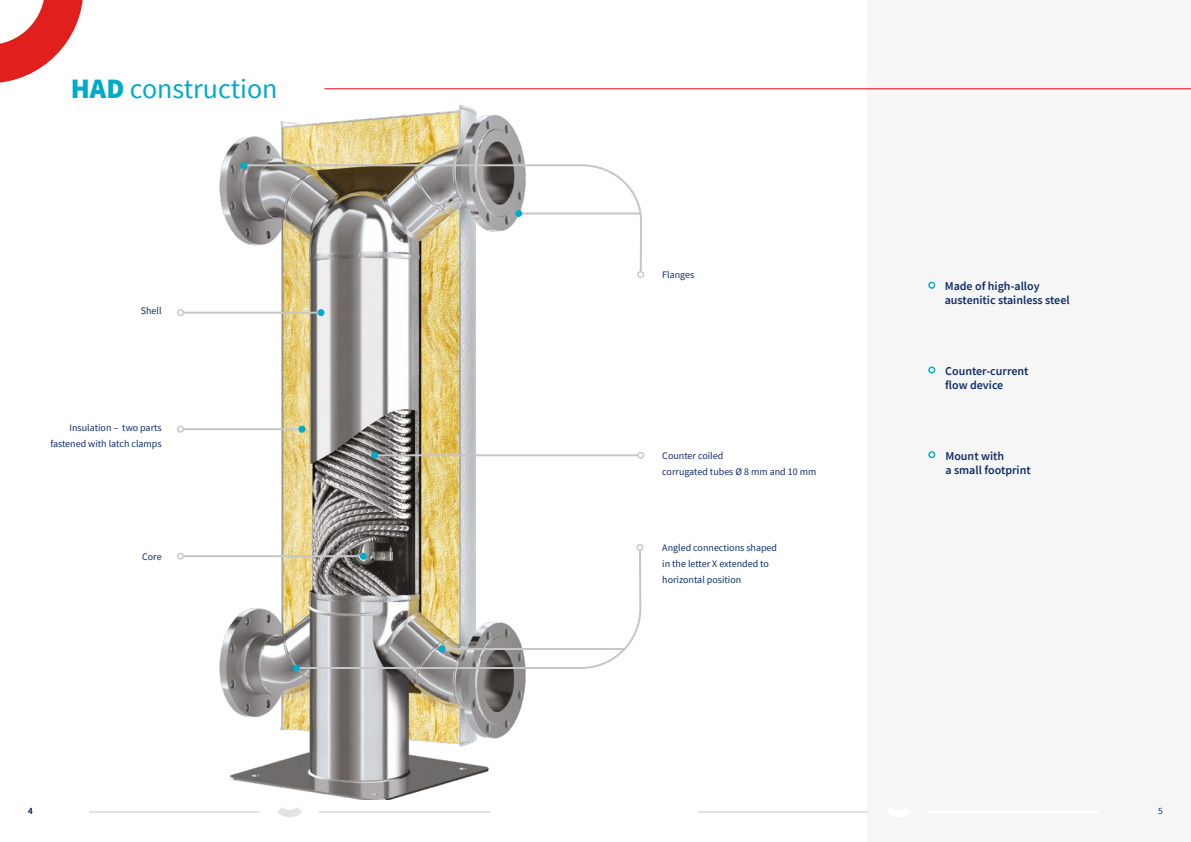
<style>
.page{position:relative;width:1191px;height:842px;background:#fff}
.page>*{position:absolute;margin:0;border:0;box-sizing:border-box;transform-origin:0 0}
.t1{font:28px "Source Sans Pro";color:#00aaca}
.t2{font:600 12px/14px "Source Sans Pro";color:#102d69}
.t3{font:10px/16px "Source Sans Pro";color:#102d69}
.t4{font:9.5px "Source Sans Pro";color:#102d69}
.s1{font-weight:900}
</style>
<div class="page">
<img style="left:177px;top:89px;width:380px;height:710px">
<div style="left:867px;top:0;width:324px;height:842px;background:#f6f6f6"></div>
<hr style="left:698px;top:811px;width:169px;height:2px;background:#e3e3e3">
<hr style="left:928px;top:811px;width:170px;height:2px;background:#fff">
<hr style="left:324px;top:88px;width:867px;height:1px;background:#e30613">
<svg style="left:0;top:0;width:83px;height:83px"></svg>
<svg style="left:278px;top:807px;width:24px;height:10px"></svg>
<hr style="left:90px;top:811px;width:170px;height:2px;background:#e3e3e3">
<hr style="left:320px;top:811px;width:170px;height:2px;background:#e3e3e3">
<hr style="left:183px;top:312px;width:138px;height:2px;background:#c6c6c6">
<div style="left:177px;top:309px;width:7px;height:7px;border:1px solid #c6c6c6;border-radius:50%"></div>
<hr style="left:183px;top:428px;width:119px;height:2px;background:#c6c6c6">
<div style="left:177px;top:426px;width:7px;height:7px;border:1px solid #c6c6c6;border-radius:50%"></div>
<hr style="left:374px;top:454px;width:264px;height:2px;background:#c6c6c6">
<div style="left:637px;top:452px;width:7px;height:7px;border:1px solid #c6c6c6;border-radius:50%"></div>
<hr style="left:183px;top:555px;width:180px;height:2px;background:#c6c6c6">
<div style="left:177px;top:553px;width:7px;height:7px;border:1px solid #c6c6c6;border-radius:50%"></div>
<svg style="left:294px;top:548px;width:348px;height:122px"></svg>
<div style="left:636px;top:544px;width:7px;height:7px;border:1px solid #c6c6c6;border-radius:50%"></div>
<svg style="left:242px;top:163px;width:401px;height:111px"></svg>
<div style="left:637px;top:271px;width:7px;height:7px;border:1px solid #c6c6c6;border-radius:50%"></div>
<hr style="left:442px;top:648px;width:183px;height:2px;background:#c6c6c6">
<hr style="left:520px;top:212px;width:120px;height:2px;background:#c6c6c6">
<div style="left:928px;top:366px;width:7px;height:7px;border:1px solid #00aaca;border-radius:50%"></div>
<div style="left:928px;top:282px;width:7px;height:7px;border:1px solid #00aaca;border-radius:50%"></div>
<div style="left:928px;top:451px;width:7px;height:7px;border:1px solid #00aaca;border-radius:50%"></div>
<div style="left:317px;top:309px;width:7px;height:7px;background:#00aaca;border-radius:50%"></div>
<div style="left:298px;top:426px;width:7px;height:7px;background:#00aaca;border-radius:50%"></div>
<div style="left:371px;top:452px;width:7px;height:7px;background:#00aaca;border-radius:50%"></div>
<div style="left:360px;top:553px;width:7px;height:7px;background:#00aaca;border-radius:50%"></div>
<div style="left:438px;top:646px;width:7px;height:6px;background:#00aaca;border-radius:50%"></div>
<div style="left:293px;top:664px;width:7px;height:7px;background:#00aaca;border-radius:50%"></div>
<div style="left:240px;top:162px;width:7px;height:7px;background:#00aaca;border-radius:50%"></div>
<div style="left:515px;top:210px;width:7px;height:7px;background:#00aaca;border-radius:50%"></div>
<h1 class="t1" style="left:71px;top:71px;width:208px"><span class="s1">HAD</span> construction</h1>
<p class="t3" style="left:141px;top:303px;width:22px">Shell</p>
<p class="t3" style="left:50px;top:419px;width:113px;text-align:right">Insulation – two parts fastened with latch clamps</p>
<p class="t3" style="left:142px;top:549px;width:21px">Core</p>
<p class="t3" style="left:662px;top:266px;width:34px">Flanges</p>
<p class="t3" style="left:662px;top:448px;width:155px">Counter coiled<br>corrugated tubes Ø 8 mm and 10 mm</p>
<p class="t3" style="left:662px;top:539px;width:116px">Angled connections shaped in the letter X extended to horizontal position</p>
<p class="t2" style="left:944px;top:279px;width:126px">Made of high-alloy austenitic stainless steel</p>
<p class="t2" style="left:945px;top:364px;width:85px">Counter-current flow device</p>
<p class="t2" style="left:945px;top:449px;width:87px">Mount with<br>a small footprint</p>
<p class="t4" style="left:28px;top:805px;width:6px">4</p>
<p class="t4" style="left:1158px;top:805px;width:6px">5</p>
</div>
